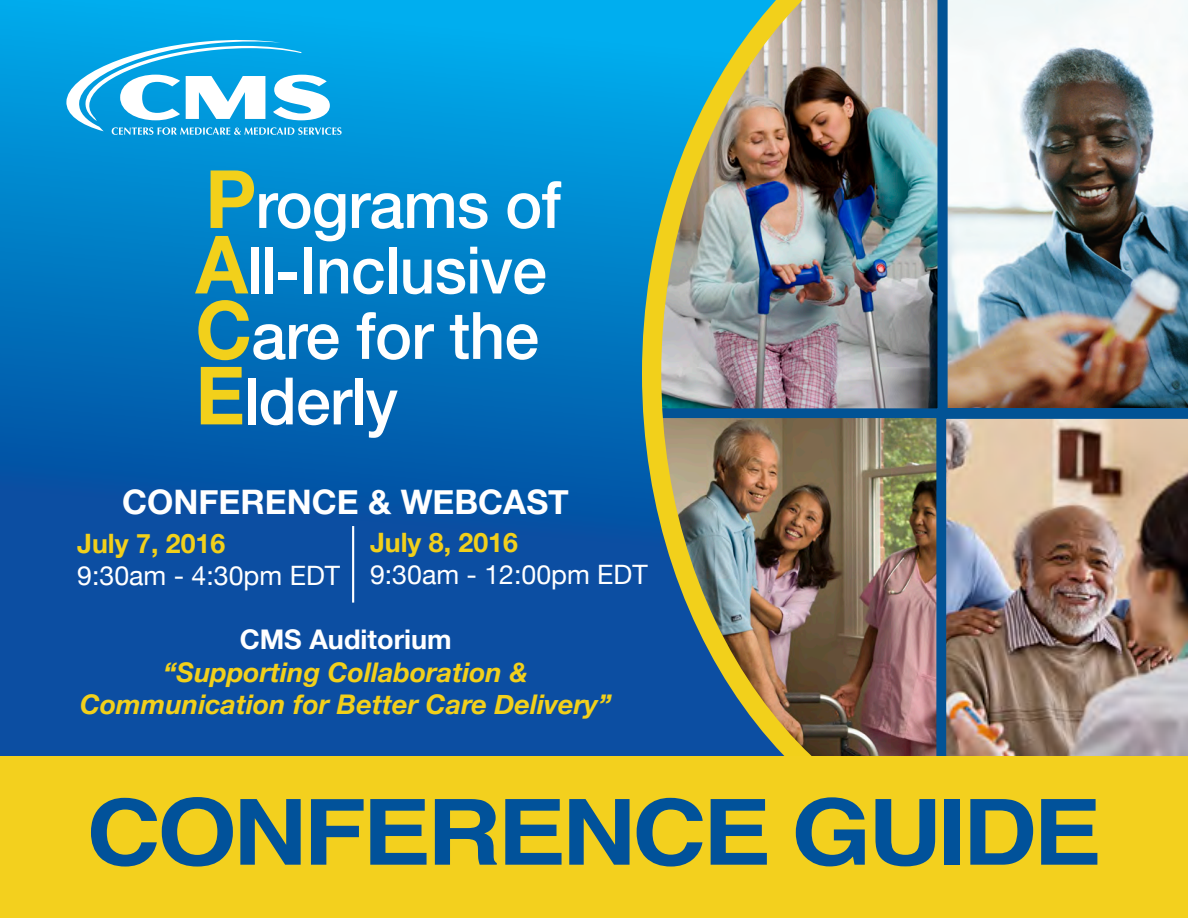
<style>
.page{position:relative;width:1188px;height:918px;background:#fff}
.page>*{position:absolute;margin:0;border:0;box-sizing:border-box;transform-origin:0 0}
.t1{font:700 91.2px "Helvetica";letter-spacing:-.04em;color:#01529a;scale:1.13 1}
.t2{font:500 65.55px "Helvetica Neue";letter-spacing:-.01em;color:#fff;scale:.95 1}
.t3{font:700 33.75px "Helvetica Neue";color:#fff}
.t4{font:italic 700 27.15px/32.5px "Helvetica Neue";color:#f2d01b;text-align:center}
.t5{font:26.7px/32.1px "Helvetica Neue";color:#fff}
.t6{font:700 26.7px "Helvetica Neue";color:#f2d01b}
.s1{font-weight:700;font-size:80.55px;color:#f2d01b}
.s2{font-weight:700;color:#f2d01b}
.s3{font-style:normal;color:#fff}
</style>
<div class="page">
<div style="left:0;top:753px;width:1188px;height:165px;background:#f3d01e"></div>
<svg style="left:0;top:0;width:642px;height:756px;background:#046db9"></svg>
<img style="left:642px;top:0;width:546px;height:756px">
<svg style="left:66px;top:40px;width:276px;height:95px"></svg>
<hr style="left:352px;top:526px;width:2px;height:77px;background:#fff">
<p class="t2" style="left:205px;top:152px;width:376px"><span class="s1">P</span>rograms of</p>
<p class="t2" style="left:196px;top:217px;width:371px"><span class="s1">A</span>ll-Inclusive</p>
<p class="t2" style="left:196px;top:283px;width:363px"><span class="s1">C</span>are for the</p>
<p class="t2" style="left:196px;top:348px;width:215px"><span class="s1">E</span>lderly</p>
<p class="t3" style="left:122px;top:475px;width:448px">CONFERENCE &amp; WEBCAST</p>
<p class="t6" style="left:77px;top:522px;width:150px">July 7, 2016</p>
<p class="t5" style="left:77px;top:528px;width:572px;text-indent:293px"><span class="s2">July 8, 2016<br></span>9:30am - 4:30pm EDT 9:30am - 12:00pm EDT</p>
<p class="t4" style="left:80px;top:624px;width:533px"><span class="s3">CMS Auditorium<br></span>“Supporting Collaboration &amp;<br>Communication for Better Care Delivery”</p>
<p class="t1" style="left:86px;top:759px;width:900px">CONFERENCE GUIDE</p>
</div>
